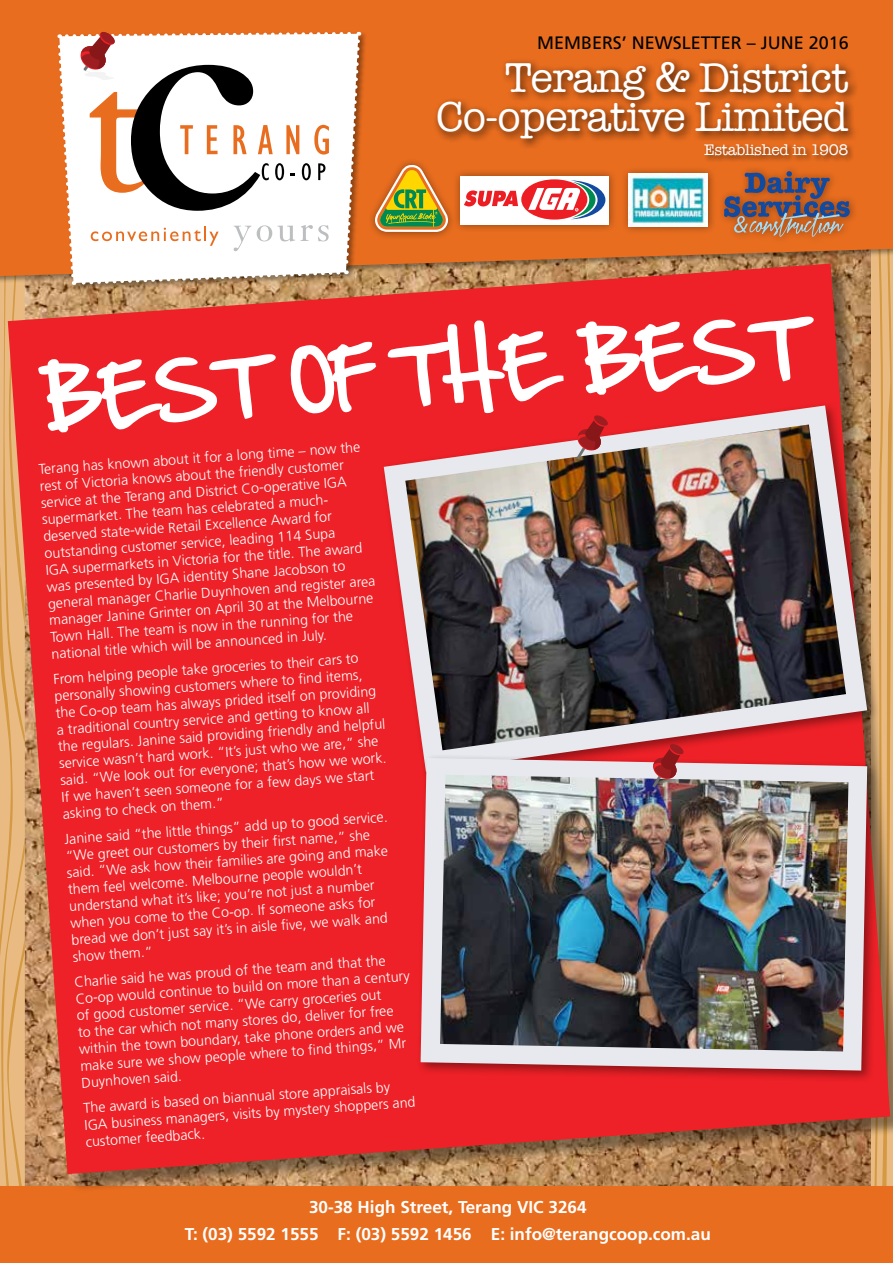
<style>
.page{position:relative;width:893px;height:1263px;background:#fff}
.page>*{position:absolute;margin:0;border:0;box-sizing:border-box;transform-origin:0 0}
.t1{font:71.1px "Hand Of Sean";color:#fff}
.t2{font:42.75px/39.5px "American Typewriter";letter-spacing:-.02em;color:#fff;text-align:right}
.t3{font:18px "Frutiger";color:#000}
.t4{font:700 17.1px/26.8px "Frutiger";color:#fff;text-align:center}
.t5{font:15.75px "American Typewriter";letter-spacing:-.02em;color:#fff}
.t6{font:300 14.25px/16.8px "Frutiger";color:#fff}
</style>
<div class="page">
<img style="left:0;top:0;width:893px;height:1263px">
<p class="t3" style="left:537px;top:32px;width:313px">MEMBERS’ NEWSLETTER – JUNE 2016</p>
<h2 class="t2" style="left:436px;top:56px;width:414px">Terang &amp; District<br>Co-operative Limited</h2>
<p class="t5" style="left:704px;top:138px;width:146px">Established in 1908</p>
<h1 class="t1" style="left:40px;top:337px;width:761px;rotate:-4deg">BEST OF THE BEST</h1>
<p class="t6" style="left:38px;top:461px;width:330px;rotate:-4deg">Terang has known about it for a long time – now the rest of Victoria knows about the friendly customer service at the Terang and District Co-operative IGA supermarket. The team has celebrated a much&shy;deserved state-wide Retail Excellence Award for outstanding customer service, leading 114 Supa<br>IGA supermarkets in Victoria for the title. The award was presented by IGA identity Shane Jacobson to general manager Charlie Duynhoven and register area manager Janine Grinter on April 30 at the Melbourne Town Hall. The team is now in the running for the national title which will be announced in July.</p>
<p class="t6" style="left:53px;top:671px;width:330px;rotate:-4deg">From helping people take groceries to their cars to personally showing customers where to find items, the Co-op team has always prided itself on providing a traditional country service and getting to know all the regulars. Janine said providing friendly and helpful service wasn’t hard work. “It’s just who we are,” she said. “We look out for everyone; that’s how we work.<br>If we haven’t seen someone for a few days we start asking to check on them.”</p>
<p class="t6" style="left:64px;top:831px;width:325px;rotate:-4deg">Janine said “the little things” add up to good service. “We greet our customers by their first name,” she said. “We ask how their families are going and make them feel welcome. Melbourne people wouldn’t understand what it’s like; you’re not just a number when you come to the Co-op. If someone asks for bread we don’t just say it’s in aisle five, we walk and show them.”</p>
<p class="t6" style="left:74px;top:974px;width:336px;rotate:-4deg">Charlie said he was proud of the team and that the Co-op would continue to build on more than a century of good customer service. “We carry groceries out<br>to the car which not many stores do, deliver for free within the town boundary, take phone orders and we make sure we show people where to find things,” Mr Duynhoven said.</p>
<p class="t6" style="left:83px;top:1100px;width:333px;rotate:-4deg">The award is based on biannual store appraisals by<br>IGA business managers, visits by mystery shoppers and customer feedback.</p>
<p class="t4" style="left:185px;top:1194px;width:528px">30-38 High Street, Terang VIC 3264<br>T: (03) 5592 1555 F: (03) 5592 1456 E: info@terangcoop.com.au</p>
</div>
